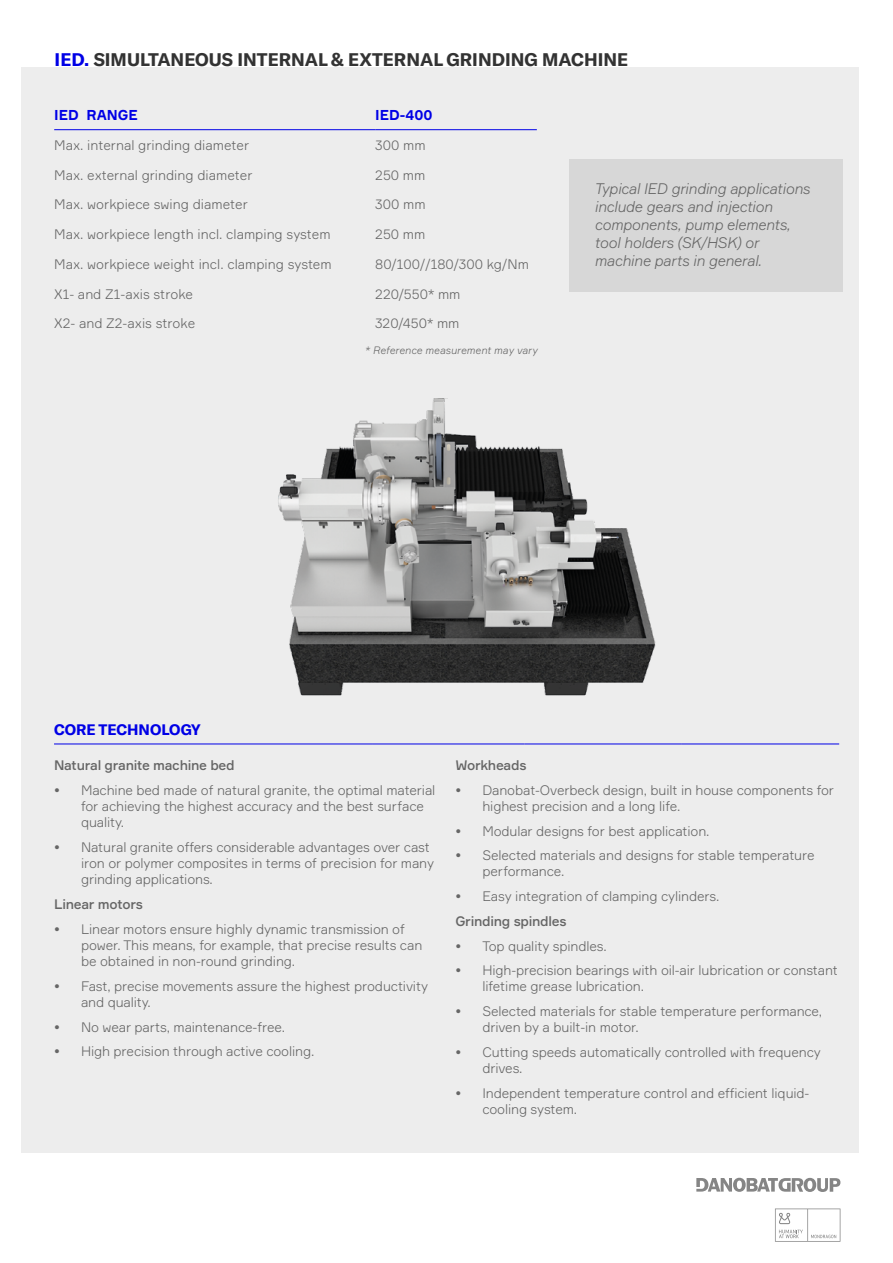
<style>
.page{position:relative;width:893px;height:1263px;background:#fff}
.page>*{position:absolute;margin:0;border:0;box-sizing:border-box;transform-origin:0 0}
.t1{font:700 18px "GT America";color:#333}
.t2{font:italic 300 15px/18px "Formular";letter-spacing:-.02em;color:#666}
.t3{font:700 15px "GT America";color:#0000e6}
.t4{font:700 14.1px "Formular";color:#0000e6}
.t5{font:300 13.5px/16.2px "Formular";letter-spacing:-.01em;color:#666}
.t6{font:500 13.5px "Formular";letter-spacing:-.02em;color:#666}
.t7{font:italic 300 10.5px "Formular";color:#666}
.s1{color:#0000e6}
</style>
<div class="page">
<div style="left:21px;top:67px;width:838px;height:1085px;background:#ededed"></div>
<hr style="left:54px;top:744px;width:319px;height:1px;background:#0000e6">
<hr style="left:373px;top:744px;width:151px;height:1px;background:#0000e6">
<hr style="left:524px;top:744px;width:158px;height:1px;background:#0000e6">
<hr style="left:682px;top:744px;width:157px;height:1px;background:#0000e6">
<hr style="left:54px;top:129px;width:321px;height:1px;background:#0000e6">
<hr style="left:375px;top:129px;width:162px;height:1px;background:#0000e6">
<img style="left:278px;top:398px;width:378px;height:298px">
<div style="left:569px;top:159px;width:273px;height:132px;background:#d7d7d7"></div>
<svg style="left:775px;top:1208px;width:65px;height:34px"></svg>
<svg style="left:696px;top:1178px;width:144px;height:14px"></svg>
<h1 class="t1" style="left:55px;top:48px;width:575px"><span class="s1">IED.</span> SIMULTANEOUS INTERNAL &amp; EXTERNAL GRINDING MACHINE</h1>
<p class="t4" style="left:54px;top:106px;width:85px">IED RANGE</p>
<p class="t4" style="left:375px;top:106px;width:59px">IED-400</p>
<p class="t5" style="left:54px;top:137px;width:196px">Max. internal grinding diameter</p>
<p class="t5" style="left:375px;top:137px;width:52px">300 mm</p>
<p class="t5" style="left:54px;top:166px;width:200px">Max. external grinding diameter</p>
<p class="t5" style="left:375px;top:166px;width:52px">250 mm</p>
<p class="t5" style="left:54px;top:196px;width:195px">Max. workpiece swing diameter</p>
<p class="t5" style="left:375px;top:196px;width:52px">300 mm</p>
<p class="t5" style="left:54px;top:226px;width:278px">Max. workpiece length incl. clamping system</p>
<p class="t5" style="left:375px;top:226px;width:52px">250 mm</p>
<p class="t5" style="left:54px;top:256px;width:279px">Max. workpiece weight incl. clamping system</p>
<p class="t5" style="left:375px;top:256px;width:155px">80/100//180/300 kg/Nm</p>
<p class="t5" style="left:54px;top:285px;width:140px">X1- and Z1-axis stroke</p>
<p class="t5" style="left:375px;top:285px;width:87px">220/550* mm</p>
<p class="t5" style="left:54px;top:315px;width:142px">X2- and Z2-axis stroke</p>
<p class="t5" style="left:375px;top:315px;width:86px">320/450* mm</p>
<p class="t7" style="left:365px;top:344px;width:174px">* Reference measurement may vary</p>
<p class="t2" style="left:595px;top:179px;width:217px">Typical IED grinding applications include gears and injection components, pump elements, tool holders (SK/HSK) or machine parts in general.</p>
<p class="t3" style="left:54px;top:720px;width:148px">CORE TECHNOLOGY</p>
<p class="t6" style="left:54px;top:757px;width:182px">Natural granite machine bed</p>
<p class="t5" style="left:81px;top:781px;width:356px;text-indent:-27px">• Machine bed made of natural granite, the optimal material for achieving the highest accuracy and the best surface quality.</p>
<p class="t5" style="left:81px;top:838px;width:355px;text-indent:-27px">• Natural granite offers considerable advantages over cast iron or polymer composites in terms of precision for many grinding applications.</p>
<p class="t6" style="left:54px;top:896px;width:90px">Linear motors</p>
<p class="t5" style="left:81px;top:920px;width:343px;text-indent:-27px">• Linear motors ensure highly dynamic transmission of power. This means, for example, that precise results can be obtained in non-round grinding.</p>
<p class="t5" style="left:81px;top:977px;width:348px;text-indent:-27px">• Fast, precise movements assure the highest productivity and quality.</p>
<p class="t5" style="left:54px;top:1018px;width:233px">• No wear parts, maintenance-free.</p>
<p class="t5" style="left:54px;top:1043px;width:262px">• High precision through active cooling.</p>
<p class="t6" style="left:455px;top:757px;width:73px">Workheads</p>
<p class="t5" style="left:482px;top:781px;width:353px;text-indent:-27px">• Danobat-Overbeck design, built in house components for highest precision and a long life.</p>
<p class="t5" style="left:455px;top:822px;width:256px">• Modular designs for best application.</p>
<p class="t5" style="left:482px;top:847px;width:334px;text-indent:-27px">• Selected materials and designs for stable temperature performance.</p>
<p class="t5" style="left:455px;top:888px;width:266px">• Easy integration of clamping cylinders.</p>
<p class="t6" style="left:455px;top:913px;width:113px">Grinding spindles</p>
<p class="t5" style="left:455px;top:937px;width:153px">• Top quality spindles.</p>
<p class="t5" style="left:482px;top:962px;width:357px;text-indent:-27px">• High-precision bearings with oil-air lubrication or constant lifetime grease lubrication.</p>
<p class="t5" style="left:482px;top:1003px;width:341px;text-indent:-27px">• Selected materials for stable temperature performance, driven by a built-in motor.</p>
<p class="t5" style="left:482px;top:1044px;width:340px;text-indent:-27px">• Cutting speeds automatically controlled with frequency drives.</p>
<p class="t5" style="left:482px;top:1085px;width:329px;text-indent:-27px">• Independent temperature control and efficient liquid&shy;cooling system.</p>
</div>
